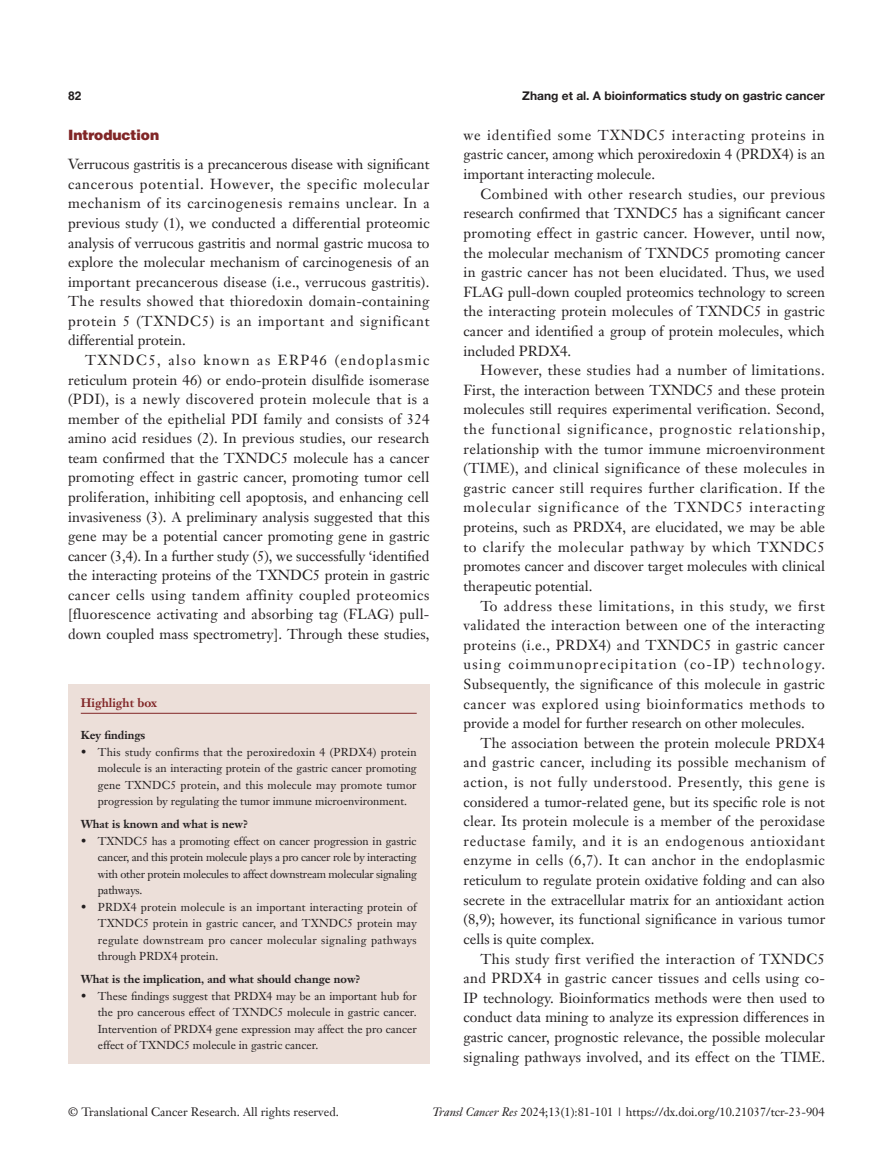
<style>
.page{position:relative;width:893px;height:1170px;background:#fff}
.page>*{position:absolute;margin:0;border:0;box-sizing:border-box;transform-origin:0 0}
.t1{font:14.25px/19.6px "Janson Text LT";color:#231f20;text-align:justify}
._1ji-zhengti{font:900 14.25px "Helvetica";color:#812627}
.t2{font:12px "Janson Text LT";color:#231f20}
.t3{font:700 12px "Helvetica Neue LT Pro";color:#231f20}
.Cite{font:700 12px "Janson Text LT";color:#812627}
.t4{font:700 12px "Helvetica";color:#231f20}
.box-zhengwen{font:11.25px/16.5px "Janson Text LT";color:#231f20;text-align:justify}
.box-biaoti-1_5mm{font:700 11.25px "Janson Text LT";color:#231f20}
.box-biaoti{font:700 11.25px "Janson Text LT";color:#231f20}
.s1{font-style:italic}
</style>
<div class="page">
<div style="left:68px;top:683px;width:361px;height:380px;background:#ecdfd9"></div>
<hr style="left:81px;top:712px;width:336px;height:1px;background:#812627">
<p class="t4" style="left:68px;top:88px;width:15px">82</p>
<p class="t3" style="left:522px;top:88px;width:304px">Zhang et al. A bioinformatics study on gastric cancer</p>
<p class="_1ji-zhengti" style="left:68px;top:126px;width:93px">Introduction</p>
<p class="t1" style="left:68px;top:154px;width:363px">Verrucous gastritis is a precancerous disease with significant cancerous potential. However, the specific molecular mechanism of its carcinogenesis remains unclear. In a previous study (1), we conducted a differential proteomic analysis of verrucous gastritis and normal gastric mucosa to explore the molecular mechanism of carcinogenesis of an important precancerous disease (i.e., verrucous gastritis).<br>The results showed that thioredoxin domain-containing protein 5 (TXNDC5) is an important and significant differential protein.</p>
<p class="t1" style="left:68px;top:350px;width:363px;text-indent:17px">TXNDC5, also known as ERP46 (endoplasmic reticulum protein 46) or endo-protein disulfide isomerase (PDI), is a newly discovered protein molecule that is a member of the epithelial PDI family and consists of 324 amino acid residues (2). In previous studies, our research team confirmed that the TXNDC5 molecule has a cancer promoting effect in gastric cancer, promoting tumor cell proliferation, inhibiting cell apoptosis, and enhancing cell invasiveness (3). A preliminary analysis suggested that this gene may be a potential cancer promoting gene in gastric cancer (3,4). In a further study (5), we successfully ‘identified the interacting proteins of the TXNDC5 protein in gastric cancer cells using tandem affinity coupled proteomics [fluorescence activating and absorbing tag (FLAG) pull&shy;down coupled mass spectrometry]. Through these studies,</p>
<p class="Cite" style="left:81px;top:695px;width:78px">Highlight box</p>
<p class="box-biaoti" style="left:81px;top:728px;width:66px">Key findings</p>
<p class="box-zhengwen" style="left:98px;top:743px;width:320px;text-indent:-17px">• This study confirms that the peroxiredoxin 4 (PRDX4) protein molecule is an interacting protein of the gastric cancer promoting gene TXNDC5 protein, and this molecule may promote tumor progression by regulating the tumor immune microenvironment.</p>
<p class="box-biaoti-1_5mm" style="left:81px;top:817px;width:169px">What is known and what is new?</p>
<p class="box-zhengwen" style="left:98px;top:832px;width:321px;text-indent:-17px">• TXNDC5 has a promoting effect on cancer progression in gastric cancer, and this protein molecule plays a pro cancer role by interacting with other protein molecules to affect downstream molecular signaling pathways.</p>
<p class="box-zhengwen" style="left:98px;top:898px;width:320px;text-indent:-17px">• PRDX4 protein molecule is an important interacting protein of TXNDC5 protein in gastric cancer, and TXNDC5 protein may regulate downstream pro cancer molecular signaling pathways through PRDX4 protein.</p>
<p class="box-biaoti-1_5mm" style="left:81px;top:971px;width:281px">What is the implication, and what should change now?</p>
<p class="box-zhengwen" style="left:98px;top:987px;width:320px;text-indent:-17px">• These findings suggest that PRDX4 may be an important hub for the pro cancerous effect of TXNDC5 molecule in gastric cancer.<br>Intervention of PRDX4 gene expression may affect the pro cancer effect of TXNDC5 molecule in gastric cancer.</p>
<p class="t1" style="left:463px;top:125px;width:363px">we identified some TXNDC5 interacting proteins in gastric cancer, among which peroxiredoxin 4 (PRDX4) is an important interacting molecule.</p>
<p class="t1" style="left:463px;top:184px;width:363px;text-indent:17px">Combined with other research studies, our previous research confirmed that TXNDC5 has a significant cancer promoting effect in gastric cancer. However, until now, the molecular mechanism of TXNDC5 promoting cancer in gastric cancer has not been elucidated. Thus, we used FLAG pull-down coupled proteomics technology to screen the interacting protein molecules of TXNDC5 in gastric cancer and identified a group of protein molecules, which included PRDX4.</p>
<p class="t1" style="left:463px;top:360px;width:363px;text-indent:17px">However, these studies had a number of limitations.<br>First, the interaction between TXNDC5 and these protein molecules still requires experimental verification. Second, the functional significance, prognostic relationship, relationship with the tumor immune microenvironment (TIME), and clinical significance of these molecules in gastric cancer still requires further clarification. If the molecular significance of the TXNDC5 interacting proteins, such as PRDX4, are elucidated, we may be able to clarify the molecular pathway by which TXNDC5 promotes cancer and discover target molecules with clinical therapeutic potential.</p>
<p class="t1" style="left:463px;top:595px;width:363px;text-indent:17px">To address these limitations, in this study, we first validated the interaction between one of the interacting proteins (i.e., PRDX4) and TXNDC5 in gastric cancer using coimmunoprecipitation (co-IP) technology.<br>Subsequently, the significance of this molecule in gastric cancer was explored using bioinformatics methods to provide a model for further research on other molecules.</p>
<p class="t1" style="left:463px;top:732px;width:363px;text-indent:17px">The association between the protein molecule PRDX4 and gastric cancer, including its possible mechanism of action, is not fully understood. Presently, this gene is considered a tumor-related gene, but its specific role is not clear. Its protein molecule is a member of the peroxidase reductase family, and it is an endogenous antioxidant enzyme in cells (6,7). It can anchor in the endoplasmic reticulum to regulate protein oxidative folding and can also secrete in the extracellular matrix for an antioxidant action (8,9); however, its functional significance in various tumor cells is quite complex.</p>
<p class="t1" style="left:463px;top:948px;width:363px;text-indent:17px">This study first verified the interaction of TXNDC5 and PRDX4 in gastric cancer tissues and cells using co-IP technology. Bioinformatics methods were then used to conduct data mining to analyze its expression differences in gastric cancer, prognostic relevance, the possible molecular signaling pathways involved, and its effect on the TIME.</p>
<p class="t2" style="left:68px;top:1104px;width:272px">© Translational Cancer Research. All rights reserved.</p>
<p class="t2" style="left:432px;top:1104px;width:394px"><span class="s1">Transl Cancer Res</span> 2024;13(1):81-101 | https://dx.doi.org/10.21037/tcr-23-904</p>
</div>
